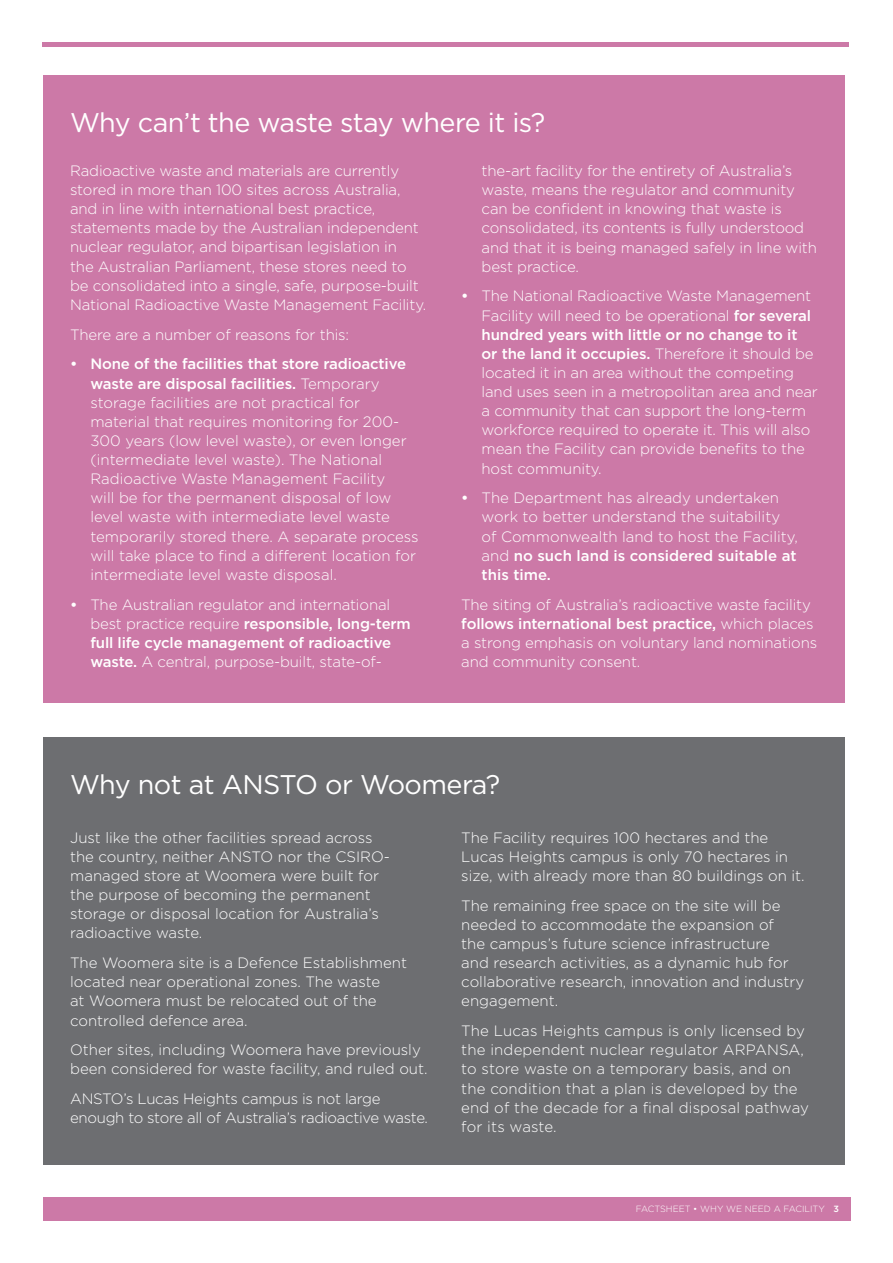
<style>
.page{position:relative;width:893px;height:1263px;background:#fff}
.page>*{position:absolute;margin:0;border:0;box-sizing:border-box;transform-origin:0 0}
.t1{font:27px "Gotham";letter-spacing:-.02em;color:#fff}
.t2{font:300 15px/19.2px "Gotham";letter-spacing:-.01em;color:#fff}
.t3{font:300 15px/19.2px "Gotham";letter-spacing:.01em;color:#fff}
.t4{font:300 9px "Gotham";color:#fff}
.s1{font-weight:500}
</style>
<div class="page">
<div style="left:43px;top:1197px;width:807px;height:23px;background:#cc79a7"></div>
<hr style="left:43px;top:43px;width:806px;height:4px;background:#cc79a7">
<div style="left:43px;top:75px;width:802px;height:628px;background:#cc79a7"></div>
<div style="left:43px;top:737px;width:802px;height:428px;background:#6d6e71"></div>
<h1 class="t1" style="left:70px;top:105px;width:477px">Why can’t the waste stay where it is?</h1>
<p class="t2" style="left:70px;top:161px;width:358px">Radioactive waste and materials are currently stored in more than 100 sites across Australia, and in line with international best practice, statements made by the Australian independent nuclear regulator, and bipartisan legislation in<br>the Australian Parliament, these stores need to be consolidated into a single, safe, purpose-built National Radioactive Waste Management Facility.</p>
<p class="t2" style="left:70px;top:324px;width:281px">There are a number of reasons for this:</p>
<p class="t2" style="left:90px;top:354px;width:330px;text-indent:-20px"><span class="s1">• None of the facilities that store radioactive waste are disposal facilities.</span> Temporary storage facilities are not practical for material that requires monitoring for 200- 300 years (low level waste), or even longer (intermediate level waste). The National Radioactive Waste Management Facility<br>will be for the permanent disposal of low level waste with intermediate level waste temporarily stored there. A separate process will take place to find a different location for intermediate level waste disposal.</p>
<p class="t2" style="left:90px;top:594px;width:322px;text-indent:-20px"><span class="s1">•</span> The Australian regulator and international best practice require <span class="s1">responsible, long-term full life cycle management of radioactive waste.</span> A central, purpose-built, state-of-</p>
<p class="t2" style="left:482px;top:161px;width:337px">the-art facility for the entirety of Australia’s waste, means the regulator and community can be confident in knowing that waste is consolidated, its contents is fully understood and that it is being managed safely in line with best practice.</p>
<p class="t2" style="left:482px;top:286px;width:338px;text-indent:-20px"><span class="s1">•</span> The National Radioactive Waste Management Facility will need to be operational <span class="s1">for several hundred years with little or no change to it<br>or the land it occupies.</span> Therefore it should be located it in an area without the competing land uses seen in a metropolitan area and near a community that can support the long-term workforce required to operate it. This will also mean the Facility can provide benefits to the host community.</p>
<p class="t2" style="left:482px;top:488px;width:318px;text-indent:-20px"><span class="s1">•</span> The Department has already undertaken work to better understand the suitability of Commonwealth land to host the Facility, and <span class="s1">no such land is considered suitable at this time.</span></p>
<p class="t2" style="left:461px;top:594px;width:357px">The siting of Australia’s radioactive waste facility <span class="s1">follows international best practice,</span> which places a strong emphasis on voluntary land nominations and community consent.</p>
<h1 class="t1" style="left:70px;top:767px;width:432px">Why not at ANSTO or Woomera?</h1>
<p class="t2" style="left:70px;top:827px;width:321px">Just like the other facilities spread across the country, neither ANSTO nor the CSIRO&shy;managed store at Woomera were built for the purpose of becoming the permanent storage or disposal location for Australia’s radioactive waste.</p>
<p class="t2" style="left:70px;top:953px;width:338px">The Woomera site is a Defence Establishment located near operational zones. The waste<br>at Woomera must be relocated out of the controlled defence area.</p>
<p class="t2" style="left:70px;top:1040px;width:359px">Other sites, including Woomera have previously been considered for waste facility, and ruled out.</p>
<p class="t2" style="left:70px;top:1089px;width:359px">ANSTO’s Lucas Heights campus is not large enough to store all of Australia’s radioactive waste.</p>
<p class="t2" style="left:461px;top:827px;width:345px">The Facility requires 100 hectares and the<br>Lucas Heights campus is only 70 hectares in size, with already more than 80 buildings on it.</p>
<p class="t2" style="left:461px;top:895px;width:345px">The remaining free space on the site will be needed to accommodate the expansion of<br>the campus’s future science infrastructure<br>and research activities, as a dynamic hub for collaborative research, innovation and industry engagement.</p>
<p class="t3" style="left:461px;top:1021px;width:349px">The Lucas Heights campus is only licensed by the independent nuclear regulator ARPANSA, to store waste on a temporary basis, and on the condition that a plan is developed by the end of the decade for a final disposal pathway for its waste.</p>
<p class="t4" style="left:636px;top:1203px;width:205px">FACTSHEET • WHY WE NEED A FACILITY <span class="s1">3</span></p>
</div>
